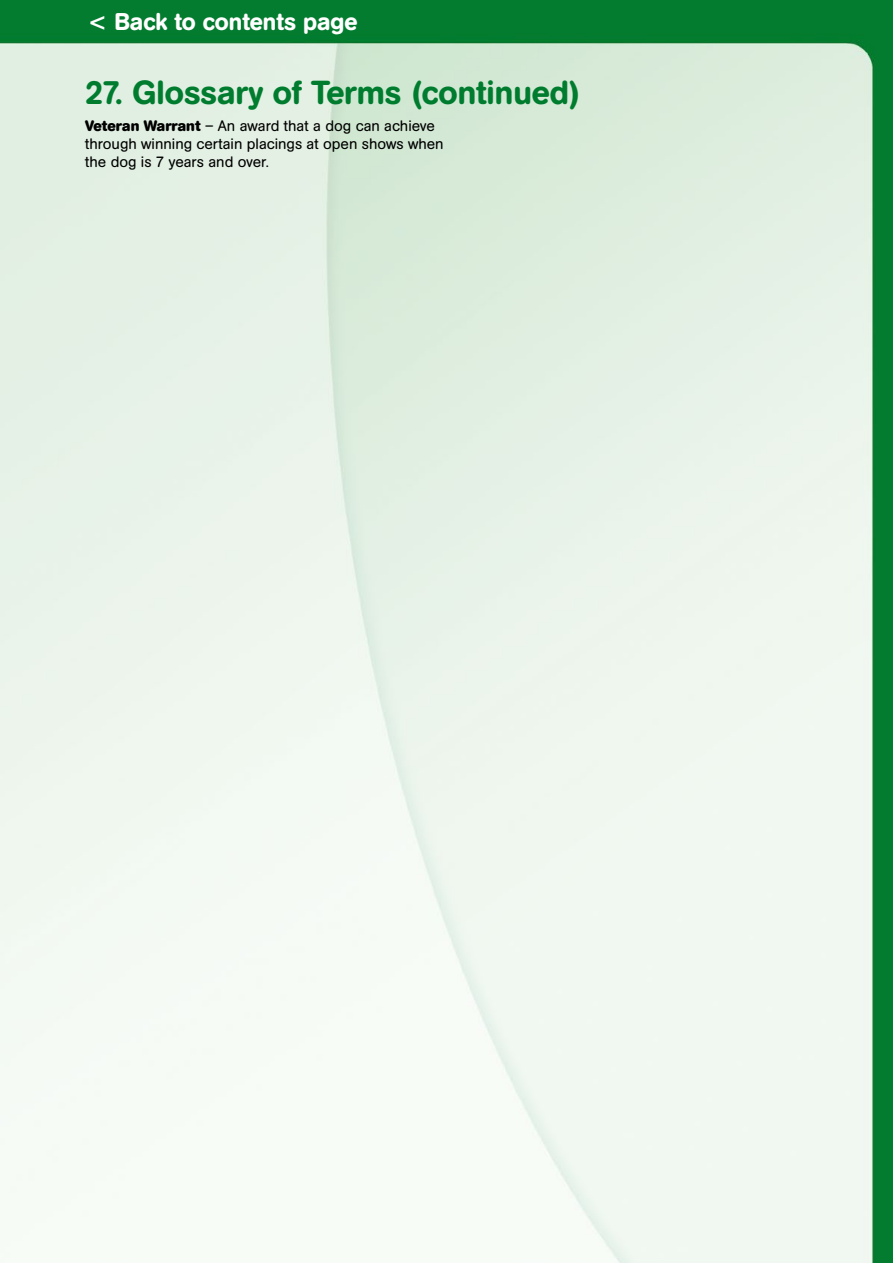
<style>
.page{position:relative;width:893px;height:1263px;background:#fff}
.page>*{position:absolute;margin:0;border:0;box-sizing:border-box;transform-origin:0 0}
.t1{font:500 33px "AG Book Rounded";color:#007c2f}
.t2{font:500 24px "AG Book Rounded";color:#fff}
.t3{font:15px/18px "AG Book Rounded";color:#000}
.s1{font-family:"Swiss 721 BT Bold Rounded";font-weight:400}
.s2{font-weight:700}
</style>
<div class="page">
<img style="left:0;top:0;width:893px;height:1263px">
<h2 class="t2" style="left:88px;top:8px;width:272px"><span class="s1">&lt;</span> Back to contents page</h2>
<h1 class="t1" style="left:85px;top:73px;width:496px">27. Glossary of Terms (continued)</h1>
<p class="t3" style="left:85px;top:116px;width:360px"><span class="s2">Veteran Warrant</span> – An award that a dog can achieve through winning certain placings at open shows when the dog is 7 years and over.</p>
</div>
